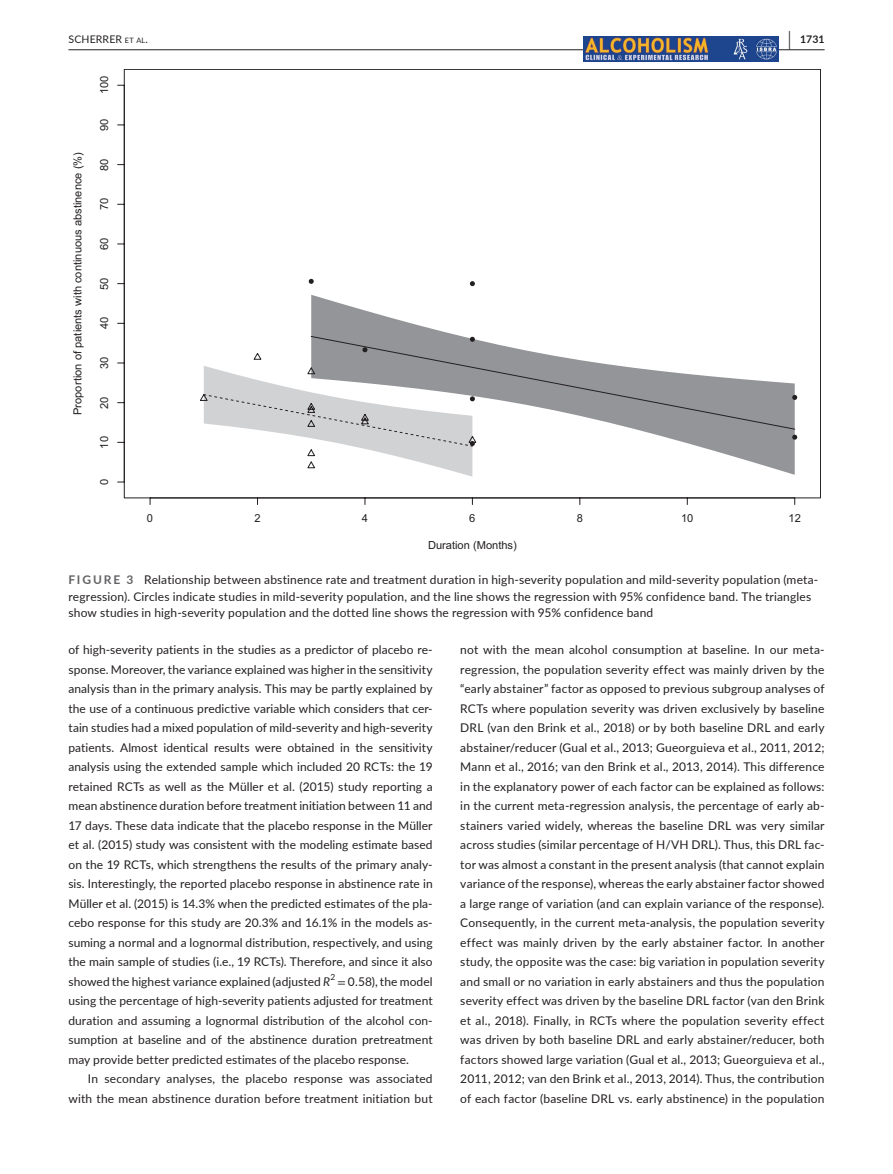
<style>
.page{position:relative;width:893px;height:1174px;background:#fff}
.page>*{position:absolute;margin:0;border:0;box-sizing:border-box;transform-origin:0 0}
.t1{font:12px/19.5px "Lato";letter-spacing:.015em;color:#231f20;text-align:justify}
.t2{font:11.1px "Arial";color:#231f20}
.t3{font:10.5px "Lato";letter-spacing:.015em;color:#231f20}
.t4{font:700 10.5px "Lato";color:#231f20}
.s1{font-size:7.35px}
.s2{font-size:19.5px}
.s3{font-weight:700;color:#636366}
.s4{font-style:italic}
.s5{font-family:"STIX"}
</style>
<div class="page">
<hr style="left:68px;top:49px;width:756px;height:1px;background:#231f20">
<img style="left:583px;top:36px;width:196px;height:26px">
<hr style="left:124px;top:85px;width:1px;height:397px;background:#231f20">
<svg style="left:311px;top:295px;width:484px;height:180px"></svg>
<svg style="left:309px;top:279px;width:5px;height:5px"></svg>
<svg style="left:470px;top:281px;width:5px;height:5px"></svg>
<svg style="left:792px;top:435px;width:5px;height:5px"></svg>
<svg style="left:200px;top:353px;width:277px;height:123px"></svg>
<svg style="left:310px;top:336px;width:485px;height:94px"></svg>
<p class="t3" style="left:68px;top:31px;width:81px">SCHERRER <span class="s1">et al</span>.</p>
<p class="t4" style="left:789px;top:31px;width:37px"><span class="s2">|</span> 1731</p>
<p class="t2" style="left:97px;top:94px;width:20px;rotate:-90deg">100</p>
<p class="t2" style="left:70px;top:415px;width:264px;rotate:-90deg">Proportion of patients with continuous abstinence (%)</p>
<p class="t2" style="left:97px;top:131px;width:14px;rotate:-90deg">90</p>
<p class="t2" style="left:97px;top:171px;width:14px;rotate:-90deg">80</p>
<p class="t2" style="left:97px;top:210px;width:14px;rotate:-90deg">70</p>
<p class="t2" style="left:97px;top:250px;width:14px;rotate:-90deg">60</p>
<p class="t2" style="left:97px;top:290px;width:14px;rotate:-90deg">50</p>
<p class="t2" style="left:97px;top:329px;width:14px;rotate:-90deg">40</p>
<p class="t2" style="left:97px;top:369px;width:14px;rotate:-90deg">30</p>
<p class="t2" style="left:97px;top:409px;width:14px;rotate:-90deg">20</p>
<p class="t2" style="left:97px;top:448px;width:14px;rotate:-90deg">10</p>
<p class="t2" style="left:97px;top:485px;width:8px;rotate:-90deg">0</p>
<p class="t2" style="left:147px;top:511px;width:8px">0</p>
<p class="t2" style="left:254px;top:511px;width:8px">2</p>
<p class="t2" style="left:362px;top:511px;width:8px">4</p>
<p class="t2" style="left:469px;top:511px;width:8px">6</p>
<p class="t2" style="left:577px;top:511px;width:8px">8</p>
<p class="t2" style="left:681px;top:511px;width:14px">10</p>
<p class="t2" style="left:789px;top:511px;width:14px">12</p>
<p class="t2" style="left:428px;top:537px;width:90px">Duration (Months)</p>
<p class="t1" style="left:68px;top:571px;width:751px;line-height:16.5px;text-align:left"><span class="s3">FIGURE 3</span> Relationship between abstinence rate and treatment duration in high-severity population and mild-severity population (meta&shy;regression). Circles indicate studies in mild-severity population, and the line shows the regression with 95% confidence band. The triangles show studies in high-severity population and the dotted line shows the regression with 95% confidence band</p>
<p class="t1" style="left:68px;top:639px;width:366px">of high-severity patients in the studies as a predictor of placebo re&shy;sponse. Moreover, the variance explained was higher in the sensitivity analysis than in the primary analysis. This may be partly explained by the use of a continuous predictive variable which considers that cer&shy;tain studies had a mixed population of mild-severity and high-severity patients. Almost identical results were obtained in the sensitivity analysis using the extended sample which included 20 RCTs: the 19 retained RCTs as well as the Müller et al. (2015) study reporting a mean abstinence duration before treatment initiation between 11 and 17 days. These data indicate that the placebo response in the Müller et al. (2015) study was consistent with the modeling estimate based on the 19 RCTs, which strengthens the results of the primary analy&shy;sis. Interestingly, the reported placebo response in abstinence rate in Müller et al. (2015) is 14.3% when the predicted estimates of the pla&shy;cebo response for this study are 20.3% and 16.1% in the models as&shy;suming a normal and a lognormal distribution, respectively, and using the main sample of studies (i.e., 19 RCTs). Therefore, and since it also showed the highest variance explained (adjusted <span class="s4">R</span><sup>2</sup> <span class="s5">=</span> 0.58), the model using the percentage of high-severity patients adjusted for treatment duration and assuming a lognormal distribution of the alcohol con&shy;sumption at baseline and of the abstinence duration pretreatment may provide better predicted estimates of the placebo response.</p>
<p class="t1" style="left:68px;top:1068px;width:366px;text-align:right">In secondary analyses, the placebo response was associated with the mean abstinence duration before treatment initiation but</p>
<p class="t1" style="left:460px;top:639px;width:366px">not with the mean alcohol consumption at baseline. In our meta&shy;regression, the population severity effect was mainly driven by the “early abstainer” factor as opposed to previous subgroup analyses of RCTs where population severity was driven exclusively by baseline DRL (van den Brink et al., 2018) or by both baseline DRL and early abstainer/reducer (Gual et al., 2013; Gueorguieva et al., 2011, 2012; Mann et al., 2016; van den Brink et al., 2013, 2014). This difference in the explanatory power of each factor can be explained as follows: in the current meta-regression analysis, the percentage of early ab&shy;stainers varied widely, whereas the baseline DRL was very similar across studies (similar percentage of H/VH DRL). Thus, this DRL fac&shy;tor was almost a constant in the present analysis (that cannot explain variance of the response), whereas the early abstainer factor showed a large range of variation (and can explain variance of the response).<br>Consequently, in the current meta-analysis, the population severity effect was mainly driven by the early abstainer factor. In another study, the opposite was the case: big variation in population severity and small or no variation in early abstainers and thus the population severity effect was driven by the baseline DRL factor (van den Brink et al., 2018). Finally, in RCTs where the population severity effect was driven by both baseline DRL and early abstainer/reducer, both factors showed large variation (Gual et al., 2013; Gueorguieva et al., 2011, 2012; van den Brink et al., 2013, 2014). Thus, the contribution of each factor (baseline DRL vs. early abstinence) in the population</p>
</div>
